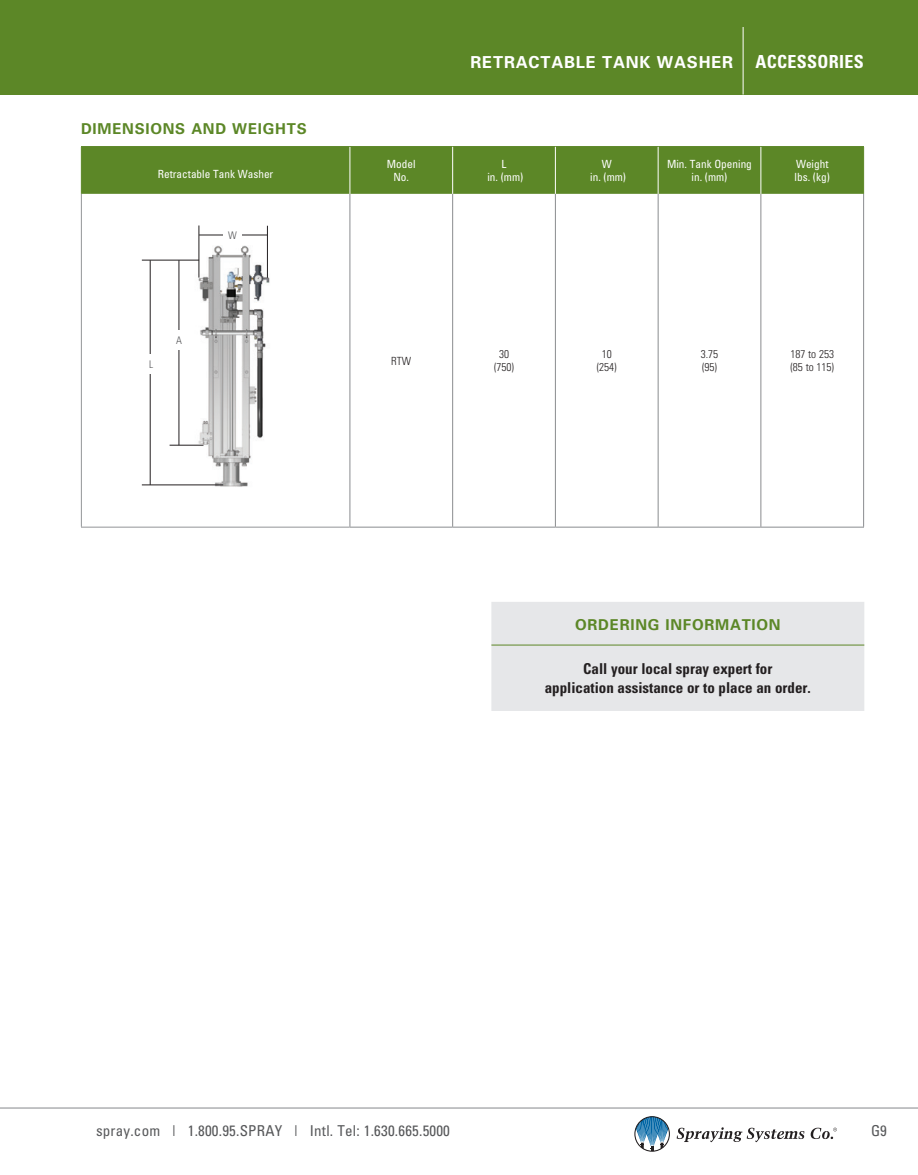
<style>
.page{position:relative;width:918px;height:1175px;background:#fff}
.page>*{position:absolute;margin:0;border:0;box-sizing:border-box;transform-origin:0 0}
.Page_Title{font:700 16.5px "Univers";letter-spacing:.05em;color:#fff}
.body{font:700 condensed 15px/18.8px "Univers";color:#231f20;text-align:center}
.t1{font:condensed 15px "Univers";letter-spacing:.015em;color:#57585a}
.subhead{font:700 15px "Univers";letter-spacing:.05em;color:#5c8727}
.table_header{font:condensed 11.25px/12.8px "Univers";color:#fff;text-align:center}
.Table_Text_Normal{font:300 condensed 11.25px/12.8px "Univers";color:#231f20}
.number_on_specs{font:300 condensed 10.5px "Univers";color:#57585a}
.s1{font-stretch:condensed;font-size:18px}
</style>
<div class="page">
<img style="left:141px;top:240px;width:129px;height:247px">
<hr style="left:199px;top:225px;width:1px;height:52px;background:#231f20">
<hr style="left:267px;top:226px;width:1px;height:52px;background:#231f20">
<hr style="left:199px;top:235px;width:68px;height:1px;background:#231f20">
<div style="left:223px;top:222px;width:19px;height:26px;background:#fff"></div>
<hr style="left:142px;top:260px;width:57px;height:1px;background:#231f20">
<hr style="left:142px;top:484px;width:81px;height:1px;background:#231f20">
<hr style="left:150px;top:260px;width:1px;height:225px;background:#231f20">
<hr style="left:179px;top:260px;width:1px;height:185px;background:#231f20">
<div style="left:142px;top:354px;width:19px;height:20px;background:#fff"></div>
<hr style="left:170px;top:445px;width:33px;height:1px;background:#231f20">
<div style="left:170px;top:330px;width:18px;height:19px;background:#fff"></div>
<div style="left:491px;top:602px;width:373px;height:109px;background:#e6e7e9"></div>
<hr style="left:491px;top:644px;width:373px;height:1px;background:#5c8727">
<div style="left:82px;top:147px;width:781px;height:47px;background:#5c8727"></div>
<hr style="left:350px;top:194px;width:1px;height:333px;background:#8a8c8f">
<hr style="left:452px;top:194px;width:1px;height:333px;background:#8a8c8f">
<hr style="left:555px;top:194px;width:1px;height:333px;background:#8a8c8f">
<hr style="left:658px;top:194px;width:1px;height:333px;background:#8a8c8f">
<hr style="left:761px;top:194px;width:1px;height:333px;background:#8a8c8f">
<hr style="left:863px;top:194px;width:1px;height:333px;background:#8a8c8f">
<hr style="left:350px;top:527px;width:103px;height:1px;background:#8a8c8f">
<hr style="left:453px;top:527px;width:102px;height:1px;background:#8a8c8f">
<hr style="left:555px;top:527px;width:103px;height:1px;background:#8a8c8f">
<hr style="left:658px;top:527px;width:103px;height:1px;background:#8a8c8f">
<hr style="left:761px;top:527px;width:103px;height:1px;background:#8a8c8f">
<hr style="left:81px;top:146px;width:269px;height:1px;background:#5c8727">
<hr style="left:81px;top:147px;width:1px;height:47px;background:#5c8727">
<hr style="left:350px;top:146px;width:103px;height:1px;background:#5c8727">
<hr style="left:453px;top:146px;width:102px;height:1px;background:#5c8727">
<hr style="left:555px;top:146px;width:103px;height:1px;background:#5c8727">
<hr style="left:658px;top:146px;width:103px;height:1px;background:#5c8727">
<hr style="left:761px;top:146px;width:103px;height:1px;background:#5c8727">
<hr style="left:863px;top:147px;width:1px;height:47px;background:#5c8727">
<hr style="left:350px;top:147px;width:1px;height:47px;background:#fff">
<hr style="left:452px;top:147px;width:1px;height:47px;background:#fff">
<hr style="left:555px;top:147px;width:1px;height:47px;background:#fff">
<hr style="left:658px;top:147px;width:1px;height:47px;background:#fff">
<hr style="left:761px;top:147px;width:1px;height:47px;background:#fff">
<hr style="left:81px;top:194px;width:1px;height:333px;background:#939598">
<hr style="left:81px;top:527px;width:269px;height:1px;background:#939598">
<hr style="left:0;top:1107px;width:918px;height:1px;background:#939598">
<svg style="left:634px;top:1116px;width:36px;height:35px"></svg>
<svg style="left:677px;top:1127px;width:127px;height:15px"></svg>
<svg style="left:811px;top:1127px;width:26px;height:12px"></svg>
<div style="left:0;top:0;width:918px;height:94px;background:#5c8727"></div>
<hr style="left:743px;top:27px;width:1px;height:67px;background:#fff">
<p class="subhead" style="left:81px;top:119px;width:227px">DIMENSIONS AND WEIGHTS</p>
<p class="table_header" style="left:158px;top:167px;width:117px">Retractable Tank Washer</p>
<p class="number_on_specs" style="left:149px;top:358px;width:6px">L</p>
<p class="number_on_specs" style="left:176px;top:334px;width:7px">A</p>
<p class="number_on_specs" style="left:228px;top:229px;width:10px">W</p>
<p class="table_header" style="left:387px;top:158px;width:30px">Model</p>
<p class="table_header" style="left:393px;top:170px;width:17px">No.</p>
<p class="Page_Title" style="left:470px;top:51px;width:395px">RETRACTABLE TANK WASHER <span class="s1">ACCESSORIES</span></p>
<p class="table_header" style="left:487px;top:158px;width:37px">L<br>in. (mm)</p>
<p class="table_header" style="left:590px;top:158px;width:37px">W<br>in. (mm)</p>
<p class="table_header" style="left:667px;top:158px;width:86px">Min. Tank Opening in. (mm)</p>
<p class="table_header" style="left:795px;top:158px;width:37px;text-align:left">Weight lbs. (kg)</p>
<p class="Table_Text_Normal" style="left:391px;top:354px;width:21px">RTW</p>
<p class="Table_Text_Normal" style="left:494px;top:348px;width:21px;text-align:center">30 (750)</p>
<p class="Table_Text_Normal" style="left:602px;top:348px;width:11px">10</p>
<p class="Table_Text_Normal" style="left:597px;top:360px;width:21px">(254)</p>
<p class="Table_Text_Normal" style="left:701px;top:348px;width:19px">3.75 (95)</p>
<p class="Table_Text_Normal" style="left:790px;top:348px;width:45px">187 to 253 (85 to 115)</p>
<p class="subhead" style="left:575px;top:614px;width:207px">ORDERING INFORMATION</p>
<p class="body" style="left:545px;top:659px;width:268px">Call your local spray expert for<br>application assistance or to place an order.</p>
<h2 class="t1" style="left:96px;top:1121px;width:355px">spray.com | 1.800.95.SPRAY | Intl. Tel: 1.630.665.5000</h2>
<h2 class="t1" style="left:871px;top:1121px;width:17px">G9</h2>
</div>
